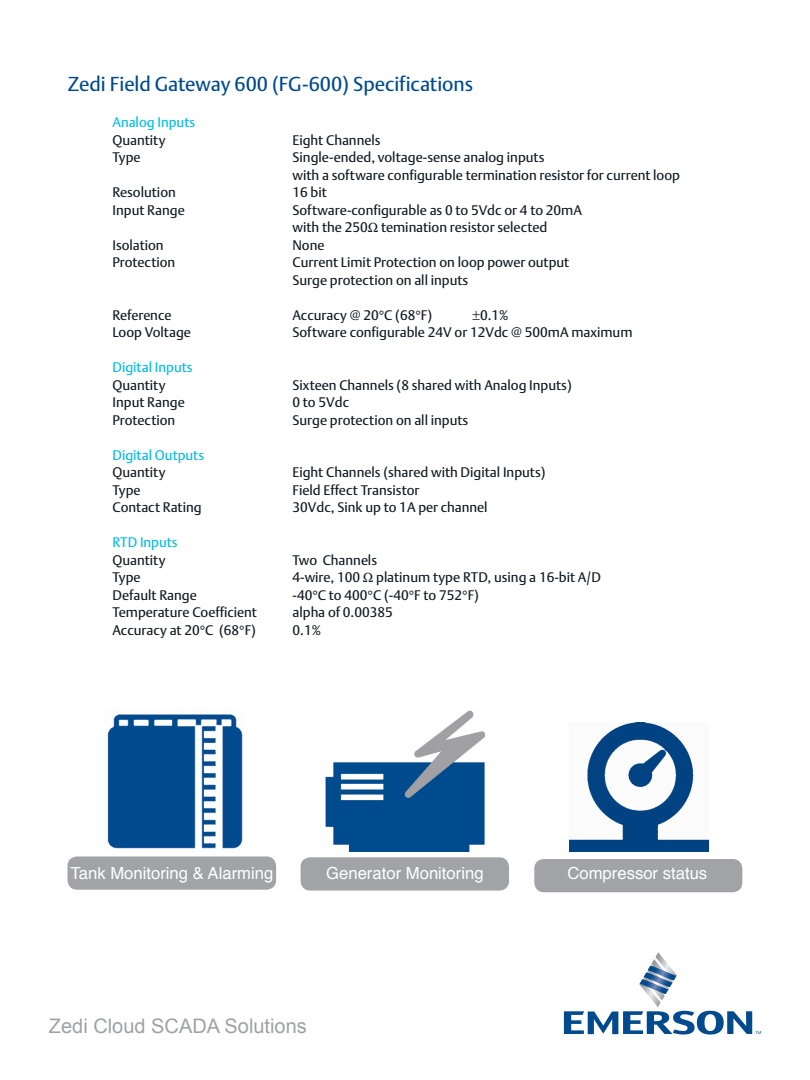
<style>
.page{position:relative;width:810px;height:1080px;background:#fff}
.page>*{position:absolute;margin:0;border:0;box-sizing:border-box;transform-origin:0 0}
.t1{font:20px "DTL Argo T";color:#004a8d}
.t2{font:20px "Arial";color:#a0a1a5}
.t3{font:16.62px "Helvetica";color:#fff}
.t4{font:13.75px "DTL Argo T";color:#101a21}
.t5{font:13.75px "DTL Argo T";color:#02bce5}
</style>
<div class="page">
<img style="left:107px;top:714px;width:136px;height:135px">
<img style="left:569px;top:723px;width:139px;height:129px">
<svg style="left:564px;top:952px;width:197px;height:83px"></svg>
<div style="left:534px;top:859px;width:208px;height:33px;background:#a1a3a6;border-radius:10px"></div>
<div style="left:301px;top:857px;width:208px;height:34px;background:#a1a3a6;border-radius:10px"></div>
<div style="left:68px;top:856px;width:208px;height:34px;background:#a1a3a6;border-radius:10px"></div>
<img style="left:326px;top:710px;width:158px;height:142px">
<p class="t1" style="left:68px;top:72px;width:407px">Zedi Field Gateway 600 (FG-600) Specifications</p>
<p class="t5" style="left:112px;top:114px;width:84px">Analog Inputs</p>
<p class="t4" style="left:112px;top:132px;width:54px">Quantity</p>
<p class="t4" style="left:293px;top:132px;width:90px">Eight Channels</p>
<p class="t4" style="left:112px;top:149px;width:30px">Type</p>
<p class="t4" style="left:293px;top:149px;width:253px">Single-ended, voltage-sense analog inputs</p>
<p class="t4" style="left:293px;top:167px;width:389px">with a software configurable termination resistor for current loop</p>
<p class="t4" style="left:112px;top:184px;width:65px">Resolution</p>
<p class="t4" style="left:293px;top:184px;width:36px">16 bit</p>
<p class="t4" style="left:112px;top:202px;width:74px">Input Range</p>
<p class="t4" style="left:293px;top:202px;width:291px">Software-configurable as 0 to 5Vdc or 4 to 20mA</p>
<p class="t4" style="left:293px;top:219px;width:256px">with the 250Ω temination resistor selected</p>
<p class="t4" style="left:112px;top:237px;width:53px">Isolation</p>
<p class="t4" style="left:293px;top:237px;width:34px">None</p>
<p class="t4" style="left:112px;top:254px;width:64px">Protection</p>
<p class="t4" style="left:293px;top:254px;width:278px">Current Limit Protection on loop power output</p>
<p class="t4" style="left:293px;top:272px;width:177px">Surge protection on all inputs</p>
<p class="t4" style="left:112px;top:307px;width:61px">Reference</p>
<p class="t4" style="left:293px;top:307px;width:141px">Accuracy @ 20°C (68°F)</p>
<p class="t4" style="left:473px;top:307px;width:38px">±0.1%</p>
<p class="t4" style="left:112px;top:324px;width:80px">Loop Voltage</p>
<p class="t4" style="left:293px;top:324px;width:342px">Software configurable 24V or 12Vdc @ 500mA maximum</p>
<p class="t5" style="left:112px;top:359px;width:82px">Digital Inputs</p>
<p class="t4" style="left:112px;top:377px;width:54px">Quantity</p>
<p class="t4" style="left:293px;top:377px;width:281px">Sixteen Channels (8 shared with Analog Inputs)</p>
<p class="t4" style="left:112px;top:394px;width:74px">Input Range</p>
<p class="t4" style="left:293px;top:394px;width:58px">0 to 5Vdc</p>
<p class="t4" style="left:112px;top:412px;width:64px">Protection</p>
<p class="t4" style="left:293px;top:412px;width:177px">Surge protection on all inputs</p>
<p class="t5" style="left:112px;top:447px;width:93px">Digital Outputs</p>
<p class="t4" style="left:112px;top:464px;width:54px">Quantity</p>
<p class="t4" style="left:293px;top:464px;width:255px">Eight Channels (shared with Digital Inputs)</p>
<p class="t4" style="left:112px;top:482px;width:30px">Type</p>
<p class="t4" style="left:293px;top:482px;width:128px">Field Effect Transistor</p>
<p class="t4" style="left:112px;top:499px;width:91px">Contact Rating</p>
<p class="t4" style="left:293px;top:499px;width:197px">30Vdc, Sink up to 1A per channel</p>
<p class="t5" style="left:112px;top:534px;width:67px">RTD Inputs</p>
<p class="t4" style="left:112px;top:552px;width:54px">Quantity</p>
<p class="t4" style="left:293px;top:552px;width:86px">Two Channels</p>
<p class="t4" style="left:112px;top:569px;width:30px">Type</p>
<p class="t4" style="left:293px;top:569px;width:310px">4-wire, 100 Ω platinum type RTD, using a 16-bit A/D</p>
<p class="t4" style="left:112px;top:587px;width:86px">Default Range</p>
<p class="t4" style="left:293px;top:587px;width:188px">-40°C to 400°C (-40°F to 752°F)</p>
<p class="t4" style="left:112px;top:604px;width:146px">Temperature Coefficient</p>
<p class="t4" style="left:293px;top:604px;width:102px">alpha of 0.00385</p>
<p class="t4" style="left:112px;top:622px;width:145px">Accuracy at 20°C (68°F)</p>
<p class="t4" style="left:293px;top:622px;width:30px">0.1%</p>
<p class="t3" style="left:71px;top:860px;width:204px">Tank Monitoring &amp; Alarming</p>
<p class="t3" style="left:326px;top:860px;width:159px">Generator Monitoring</p>
<p class="t3" style="left:567px;top:860px;width:141px">Compressor status</p>
<p class="t2" style="left:49px;top:1013px;width:259px">Zedi Cloud SCADA Solutions</p>
</div>
